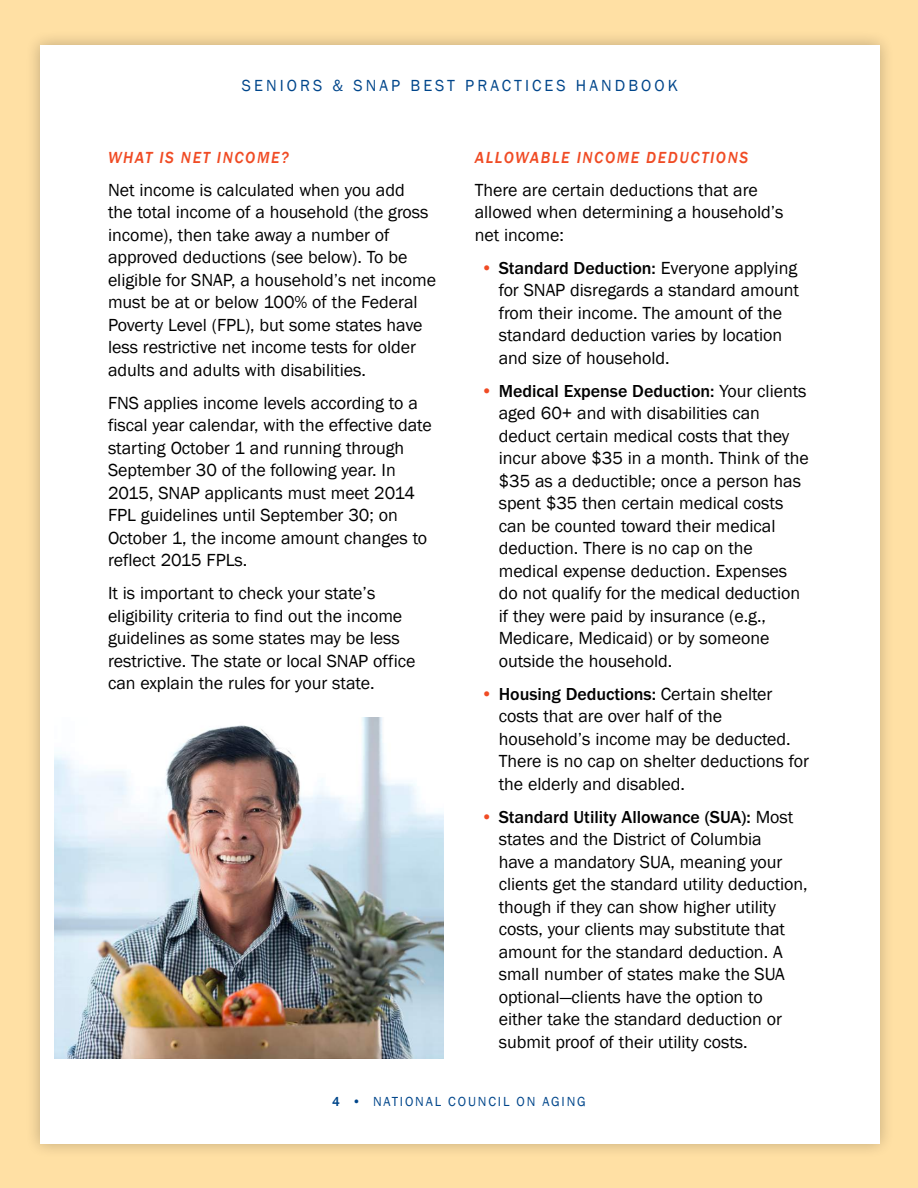
<style>
.page{position:relative;width:918px;height:1188px;background:#ffe0a4}
.page>*{position:absolute;margin:0;border:0;box-sizing:border-box;transform-origin:0 0}
.t1{font:18px/22.5px "Franklin Gothic";letter-spacing:-.005em;color:#000}
.t2{font:500 18px "Franklin Got T";letter-spacing:-.005em;color:#000}
.t3{font:italic 500 16.5px "Franklin Gothic";letter-spacing:.1em;color:#f04b24;scale:.95 1}
.t4{font:16.5px "Franklin Gothic";letter-spacing:.19em;color:#00468b}
.t5{font:13.5px "Franklin Gothic";letter-spacing:.14em;color:#00468b}
.s1{font-family:"Franklin Gothic";font-weight:400;color:#f04b24}
.s2{font-family:"Franklin Gothic";font-weight:400}
.s3{font-weight:500}
</style>
<div class="page">
<div style="left:25px;top:30px;width:870px;height:1129px;background:#000;opacity:.25"></div>
<div style="left:40px;top:45px;width:840px;height:1099px;background:#fff"></div>
<img style="left:54px;top:717px;width:389px;height:341px">
<p class="t4" style="left:242px;top:75px;width:437px">SENIORS &amp; SNAP BEST PRACTICES HANDBOOK</p>
<p class="t3" style="left:108px;top:147px;width:192px">WHAT IS NET INCOME?</p>
<p class="t1" style="left:108px;top:179px;width:330px">Net income is calculated when you add<br>the total income of a household (the gross income), then take away a number of approved deductions (see below). To be eligible for SNAP, a household’s net income must be at or below 100% of the Federal Poverty Level (FPL), but some states have less restrictive net income tests for older adults and adults with disabilities.</p>
<p class="t1" style="left:108px;top:392px;width:325px">FNS applies income levels according to a fiscal year calendar, with the effective date starting October 1 and running through September 30 of the following year. In 2015, SNAP applicants must meet 2014<br>FPL guidelines until September 30; on October 1, the income amount changes to reflect 2015 FPLs.</p>
<p class="t1" style="left:108px;top:582px;width:309px">It is important to check your state’s eligibility criteria to find out the income guidelines as some states may be less restrictive. The state or local SNAP office can explain the rules for your state.</p>
<p class="t3" style="left:475px;top:147px;width:289px">ALLOWABLE INCOME DEDUCTIONS</p>
<p class="t1" style="left:475px;top:179px;width:310px">There are certain deductions that are allowed when determining a household’s net income:</p>
<p class="t2" style="left:481px;top:258px;width:318px"><span class="s1">•</span> Standard Deduction: <span class="s2">Everyone applying</span></p>
<p class="t1" style="left:499px;top:279px;width:302px">for SNAP disregards a standard amount from their income. The amount of the standard deduction varies by location and size of household.</p>
<p class="t2" style="left:481px;top:381px;width:327px"><span class="s1">•</span> Medical Expense Deduction: <span class="s2">Your clients</span></p>
<p class="t1" style="left:499px;top:402px;width:312px">aged 60+ and with disabilities can deduct certain medical costs that they incur above $35 in a month. Think of the $35 as a deductible; once a person has spent $35 then certain medical costs can be counted toward their medical deduction. There is no cap on the medical expense deduction. Expenses do not qualify for the medical deduction if they were paid by insurance (e.g., Medicare, Medicaid) or by someone outside the household.</p>
<p class="t2" style="left:481px;top:684px;width:293px"><span class="s1">•</span> Housing Deductions: <span class="s2">Certain shelter</span></p>
<p class="t1" style="left:499px;top:705px;width:312px">costs that are over half of the household’s income may be deducted.<br>There is no cap on shelter deductions for the elderly and disabled.</p>
<p class="t2" style="left:481px;top:807px;width:314px"><span class="s1">•</span> Standard Utility Allowance (SUA): <span class="s2">Most</span></p>
<p class="t1" style="left:499px;top:828px;width:311px">states and the District of Columbia<br>have a mandatory SUA, meaning your clients get the standard utility deduction, though if they can show higher utility costs, your clients may substitute that amount for the standard deduction. A small number of states make the SUA optional—clients have the option to either take the standard deduction or submit proof of their utility costs.</p>
<p class="t5" style="left:332px;top:1093px;width:255px"><span class="s3">4</span> • NATIONAL COUNCIL ON AGING</p>
</div>
